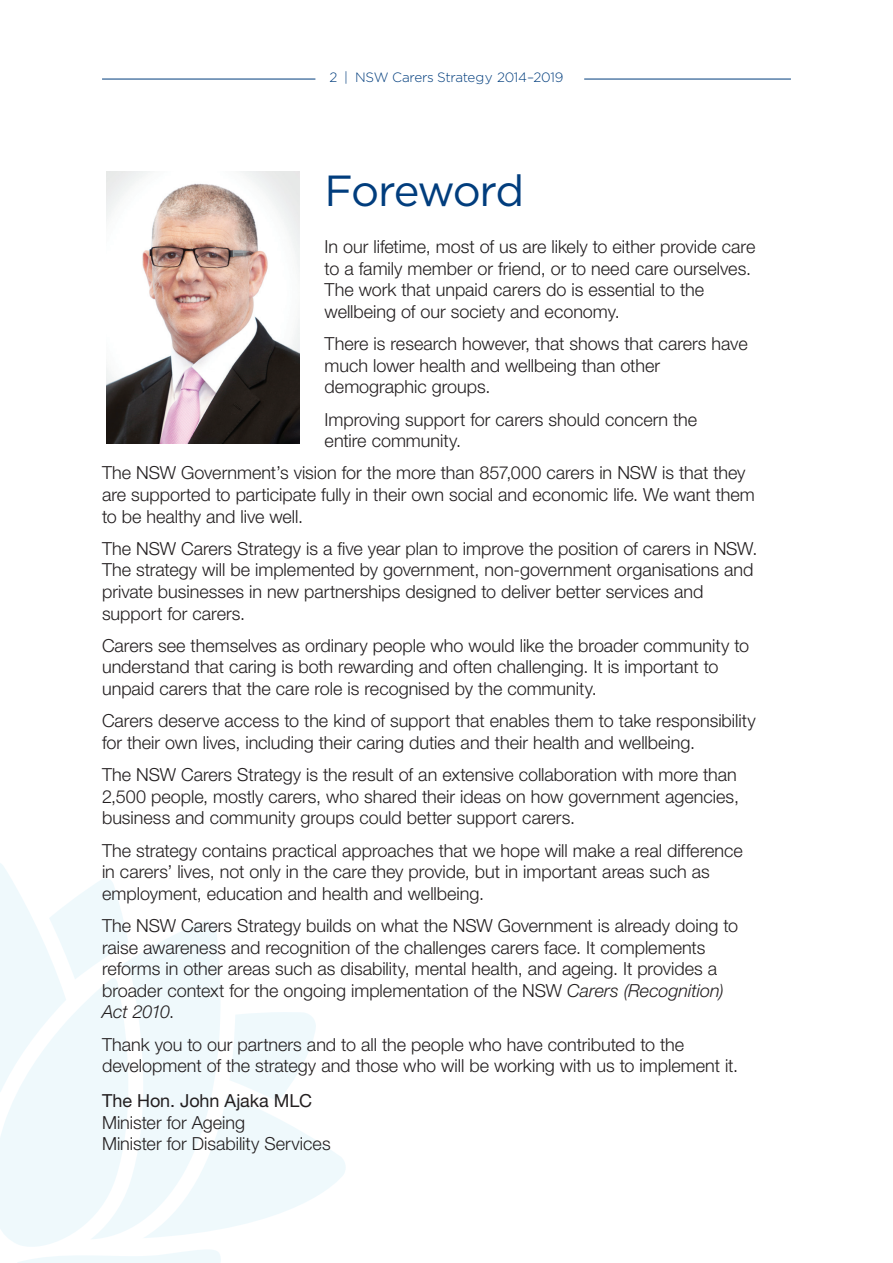
<style>
.page{position:relative;width:893px;height:1263px;background:#fff}
.page>*{position:absolute;margin:0;border:0;box-sizing:border-box;transform-origin:0 0}
._001_heading_level_1{font:43.5px "Gotham";letter-spacing:-.045em;color:#013d7d}
._002_Body_copy{font:300 18px/21.6px "Helvetica Neue LT Std";color:#231f20}
.t1{font:300 13.5px "Gotham";letter-spacing:-.02em;color:#013d7d}
.s1{font-style:italic}
.s2{font-weight:400}
</style>
<div class="page">
<svg style="left:0;top:863px;width:346px;height:400px"></svg>
<hr style="left:102px;top:79px;width:213px;height:1px;background:#013d7d">
<hr style="left:584px;top:79px;width:207px;height:1px;background:#013d7d">
<img style="left:106px;top:171px;width:193px;height:272px">
<p class="t1" style="left:329px;top:69px;width:236px">2 | NSW Carers Strategy 2014–2019</p>
<h1 class="_001_heading_level_1" style="left:325px;top:163px;width:201px">Foreword</h1>
<p class="_002_Body_copy" style="left:325px;top:235px;width:432px">In our lifetime, most of us are likely to either provide care to a family member or friend, or to need care ourselves.<br>The work that unpaid carers do is essential to the wellbeing of our society and economy.</p>
<p class="_002_Body_copy" style="left:325px;top:333px;width:425px">There is research however, that shows that carers have much lower health and wellbeing than other demographic groups.</p>
<p class="_002_Body_copy" style="left:325px;top:408px;width:374px">Improving support for carers should concern the entire community.</p>
<p class="_002_Body_copy" style="left:102px;top:462px;width:654px">The NSW Government’s vision for the more than 857,000 carers in NSW is that they are supported to participate fully in their own social and economic life. We want them to be healthy and live well.</p>
<p class="_002_Body_copy" style="left:102px;top:537px;width:657px">The NSW Carers Strategy is a five year plan to improve the position of carers in NSW.<br>The strategy will be implemented by government, non-government organisations and private businesses in new partnerships designed to deliver better services and support for carers.</p>
<p class="_002_Body_copy" style="left:102px;top:634px;width:649px">Carers see themselves as ordinary people who would like the broader community to understand that caring is both rewarding and often challenging. It is important to unpaid carers that the care role is recognised by the community.</p>
<p class="_002_Body_copy" style="left:102px;top:710px;width:655px">Carers deserve access to the kind of support that enables them to take responsibility for their own lives, including their caring duties and their health and wellbeing.</p>
<p class="_002_Body_copy" style="left:102px;top:763px;width:638px;text-align:justify">The NSW Carers Strategy is the result of an extensive collaboration with more than 2,500 people, mostly carers, who shared their ideas on how government agencies, business and community groups could better support carers.</p>
<p class="_002_Body_copy" style="left:102px;top:839px;width:642px">The strategy contains practical approaches that we hope will make a real difference in carers’ lives, not only in the care they provide, but in important areas such as employment, education and health and wellbeing.</p>
<p class="_002_Body_copy" style="left:102px;top:914px;width:638px">The NSW Carers Strategy builds on what the NSW Government is already doing to raise awareness and recognition of the challenges carers face. It complements reforms in other areas such as disability, mental health, and ageing. It provides a broader context for the ongoing implementation of the NSW <span class="s1">Carers (Recognition)<br>Act 2010</span>.</p>
<p class="_002_Body_copy" style="left:102px;top:1033px;width:638px">Thank you to our partners and to all the people who have contributed to the development of the strategy and those who will be working with us to implement it.</p>
<p class="_002_Body_copy" style="left:102px;top:1089px;width:230px"><span class="s2">The Hon. John Ajaka MLC<br></span>Minister for Ageing<br>Minister for Disability Services</p>
</div>
